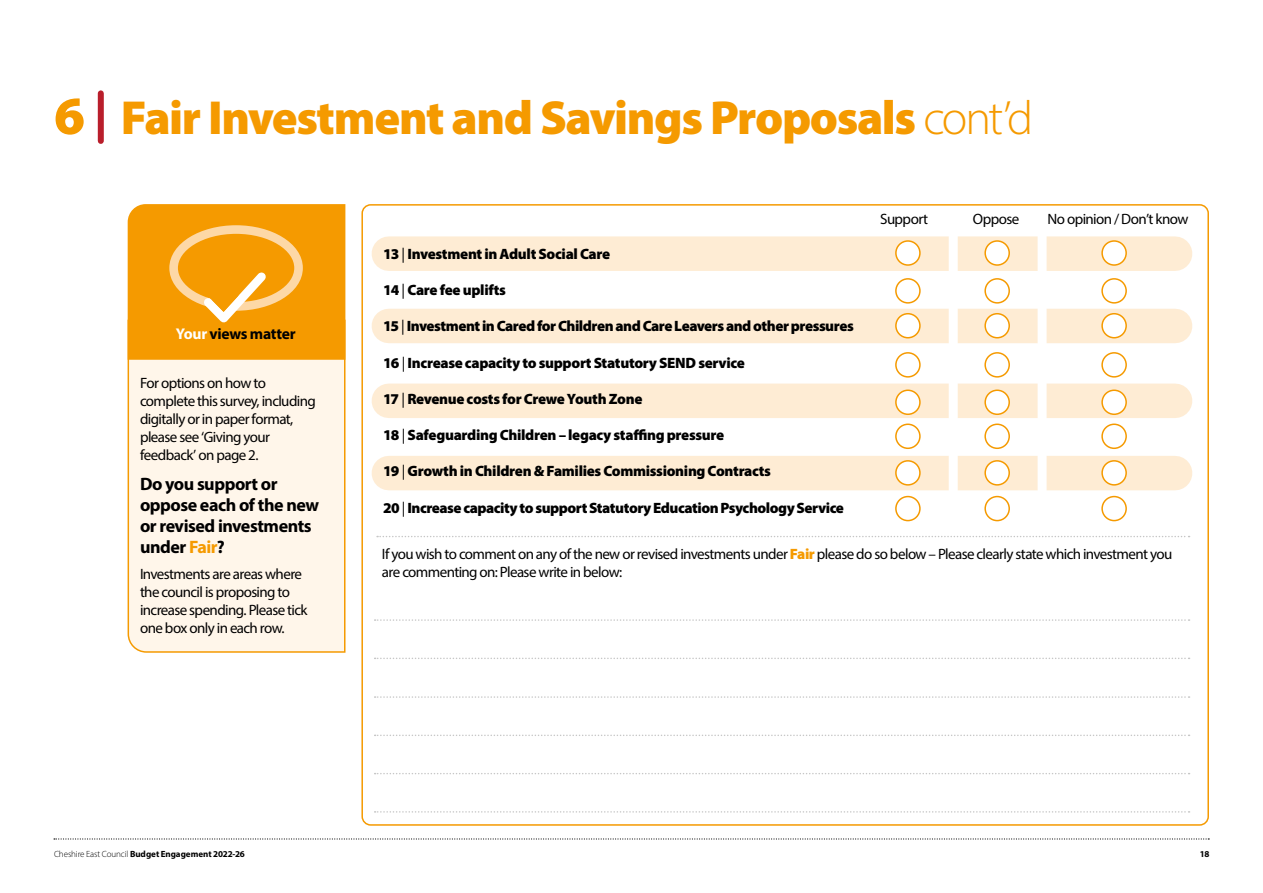
<style>
.page{position:relative;width:1263px;height:893px;background:#fff}
.page>*{position:absolute;margin:0;border:0;box-sizing:border-box;transform-origin:0 0}
.t1{font:900 48px "Myriad Pro";letter-spacing:-.03em;color:#f59a00}
.t2{font:700 18px/21px "Myriad Pro";letter-spacing:-.025em;color:#000}
.t3{font:700 15.6px "Myriad Pro";letter-spacing:-.02em;color:#000}
.t4{font:15px/18px "Myriad Pro";letter-spacing:-.04em;color:#000}
.t5{font:900 15px "Myriad Pro";letter-spacing:-.025em;color:#000}
.t6{font:700 9px "Myriad Pro";letter-spacing:-.005em;color:#000}
.s1{font-size:54px}
.s2{font-weight:300}
.s3{color:#fff}
.s4{color:#f59a00}
.s5{font-weight:400}
.s6{font-weight:900;color:#f59a00}
</style>
<div class="page">
<svg style="left:54px;top:838px;width:1155px;height:1px"></svg>
<div style="left:98px;top:93px;width:6px;height:48px;background:#b91e2b"></div>
<div style="left:127px;top:319px;width:219px;height:334px;background:#fff6ea"></div>
<svg style="left:128px;top:204px;width:217px;height:156px;background:#f5a012"></svg>
<div style="left:389px;top:236px;width:786px;height:35px;background:#feecd4"></div>
<div style="left:389px;top:309px;width:786px;height:34px;background:#feecd4"></div>
<div style="left:389px;top:384px;width:786px;height:34px;background:#feecd4"></div>
<div style="left:389px;top:456px;width:786px;height:34px;background:#feecd4"></div>
<div style="left:896px;top:241px;width:24px;height:24px;background:#fff;border-radius:50%"></div>
<div style="left:895px;top:240px;width:26px;height:26px;border:2px solid #f59a00;border-radius:50%"></div>
<div style="left:985px;top:241px;width:24px;height:24px;background:#fff;border-radius:50%"></div>
<div style="left:984px;top:240px;width:26px;height:26px;border:2px solid #f59a00;border-radius:50%"></div>
<div style="left:1102px;top:241px;width:24px;height:24px;background:#fff;border-radius:50%"></div>
<div style="left:1101px;top:240px;width:26px;height:26px;border:2px solid #f59a00;border-radius:50%"></div>
<div style="left:895px;top:278px;width:26px;height:26px;border:2px solid #f59a00;border-radius:50%"></div>
<div style="left:984px;top:278px;width:26px;height:26px;border:2px solid #f59a00;border-radius:50%"></div>
<div style="left:1101px;top:278px;width:26px;height:26px;border:2px solid #f59a00;border-radius:50%"></div>
<div style="left:896px;top:314px;width:24px;height:24px;background:#fff;border-radius:50%"></div>
<div style="left:895px;top:313px;width:26px;height:25px;border:2px solid #f59a00;border-radius:50%"></div>
<div style="left:985px;top:314px;width:24px;height:24px;background:#fff;border-radius:50%"></div>
<div style="left:984px;top:313px;width:26px;height:25px;border:2px solid #f59a00;border-radius:50%"></div>
<div style="left:1102px;top:314px;width:24px;height:24px;background:#fff;border-radius:50%"></div>
<div style="left:1101px;top:313px;width:26px;height:25px;border:2px solid #f59a00;border-radius:50%"></div>
<div style="left:895px;top:352px;width:26px;height:26px;border:2px solid #f59a00;border-radius:50%"></div>
<div style="left:984px;top:352px;width:26px;height:26px;border:2px solid #f59a00;border-radius:50%"></div>
<div style="left:1101px;top:352px;width:26px;height:26px;border:2px solid #f59a00;border-radius:50%"></div>
<div style="left:896px;top:390px;width:24px;height:24px;background:#fff;border-radius:50%"></div>
<div style="left:895px;top:389px;width:26px;height:26px;border:2px solid #f59a00;border-radius:50%"></div>
<div style="left:985px;top:390px;width:24px;height:24px;background:#fff;border-radius:50%"></div>
<div style="left:984px;top:389px;width:26px;height:26px;border:2px solid #f59a00;border-radius:50%"></div>
<div style="left:1102px;top:390px;width:24px;height:24px;background:#fff;border-radius:50%"></div>
<div style="left:1101px;top:389px;width:26px;height:26px;border:2px solid #f59a00;border-radius:50%"></div>
<div style="left:895px;top:423px;width:26px;height:26px;border:2px solid #f59a00;border-radius:50%"></div>
<div style="left:984px;top:423px;width:26px;height:26px;border:2px solid #f59a00;border-radius:50%"></div>
<div style="left:1101px;top:423px;width:26px;height:26px;border:2px solid #f59a00;border-radius:50%"></div>
<div style="left:896px;top:461px;width:24px;height:24px;background:#fff;border-radius:50%"></div>
<div style="left:895px;top:460px;width:26px;height:26px;border:2px solid #f59a00;border-radius:50%"></div>
<div style="left:985px;top:461px;width:24px;height:24px;background:#fff;border-radius:50%"></div>
<div style="left:984px;top:460px;width:26px;height:26px;border:2px solid #f59a00;border-radius:50%"></div>
<div style="left:1102px;top:461px;width:24px;height:24px;background:#fff;border-radius:50%"></div>
<div style="left:1101px;top:460px;width:26px;height:26px;border:2px solid #f59a00;border-radius:50%"></div>
<div style="left:895px;top:496px;width:26px;height:25px;border:2px solid #f59a00;border-radius:50%"></div>
<div style="left:984px;top:496px;width:26px;height:25px;border:2px solid #f59a00;border-radius:50%"></div>
<div style="left:1101px;top:496px;width:26px;height:25px;border:2px solid #f59a00;border-radius:50%"></div>
<div style="left:949px;top:208px;width:9px;height:405px;background:#fff"></div>
<div style="left:1037px;top:208px;width:9px;height:405px;background:#fff"></div>
<svg style="left:377px;top:536px;width:812px;height:1px"></svg>
<svg style="left:375px;top:696px;width:814px;height:2px"></svg>
<svg style="left:375px;top:735px;width:814px;height:1px"></svg>
<svg style="left:375px;top:773px;width:814px;height:1px"></svg>
<svg style="left:375px;top:811px;width:814px;height:2px"></svg>
<svg style="left:375px;top:619px;width:814px;height:2px"></svg>
<svg style="left:375px;top:658px;width:814px;height:1px"></svg>
<p class="t1" style="left:54px;top:86px;width:981px"><span class="s1">6</span> Fair Investment and Savings Proposals <span class="s2">cont’d</span></p>
<p class="t3" style="left:176px;top:324px;width:121px"><span class="s3">Your</span> views matter</p>
<p class="t4" style="left:140px;top:374px;width:177px">For options on how to complete this survey, including digitally or in paper format, please see ‘Giving your feedback’ on page 2.</p>
<p class="t2" style="left:140px;top:472px;width:181px">Do you support or oppose each of the new or revised investments under <span class="s4">Fair</span>?</p>
<p class="t4" style="left:140px;top:565px;width:169px">Investments are areas where the council is proposing to increase spending. Please tick one box only in each row.</p>
<p class="t4" style="left:880px;top:210px;width:49px">Support</p>
<p class="t4" style="left:973px;top:210px;width:48px">Oppose</p>
<p class="t4" style="left:1047px;top:210px;width:143px">No opinion / Don’t know</p>
<p class="t5" style="left:383px;top:244px;width:229px">13 <span class="s5">|</span> Investment in Adult Social Care</p>
<p class="t5" style="left:383px;top:280px;width:124px">14 <span class="s5">|</span> Care fee uplifts</p>
<p class="t5" style="left:383px;top:316px;width:472px">15 <span class="s5">|</span> Investment in Cared for Children and Care Leavers and other pressures</p>
<p class="t5" style="left:383px;top:353px;width:363px">16 <span class="s5">|</span> Increase capacity to support Statutory SEND service</p>
<p class="t5" style="left:383px;top:389px;width:261px">17 <span class="s5">|</span> Revenue costs for Crewe Youth Zone</p>
<p class="t5" style="left:383px;top:425px;width:343px">18 <span class="s5">|</span> Safeguarding Children – legacy staffing pressure</p>
<p class="t5" style="left:383px;top:461px;width:389px">19 <span class="s5">|</span> Growth in Children &amp; Families Commissioning Contracts</p>
<p class="t5" style="left:383px;top:498px;width:462px">20 <span class="s5">|</span> Increase capacity to support Statutory Education Psychology Service</p>
<p class="t4" style="left:382px;top:545px;width:792px">If you wish to comment on any of the new or revised investments under <span class="s6">Fair</span> please do so below – Please clearly state which investment you are commenting on: Please write in below:</p>
<p class="t6" style="left:54px;top:848px;width:192px"><span class="s2">Cheshire East Council</span> Budget Engagement 2022-26</p>
<p class="t6" style="left:1200px;top:848px;width:11px">18</p>
</div>
